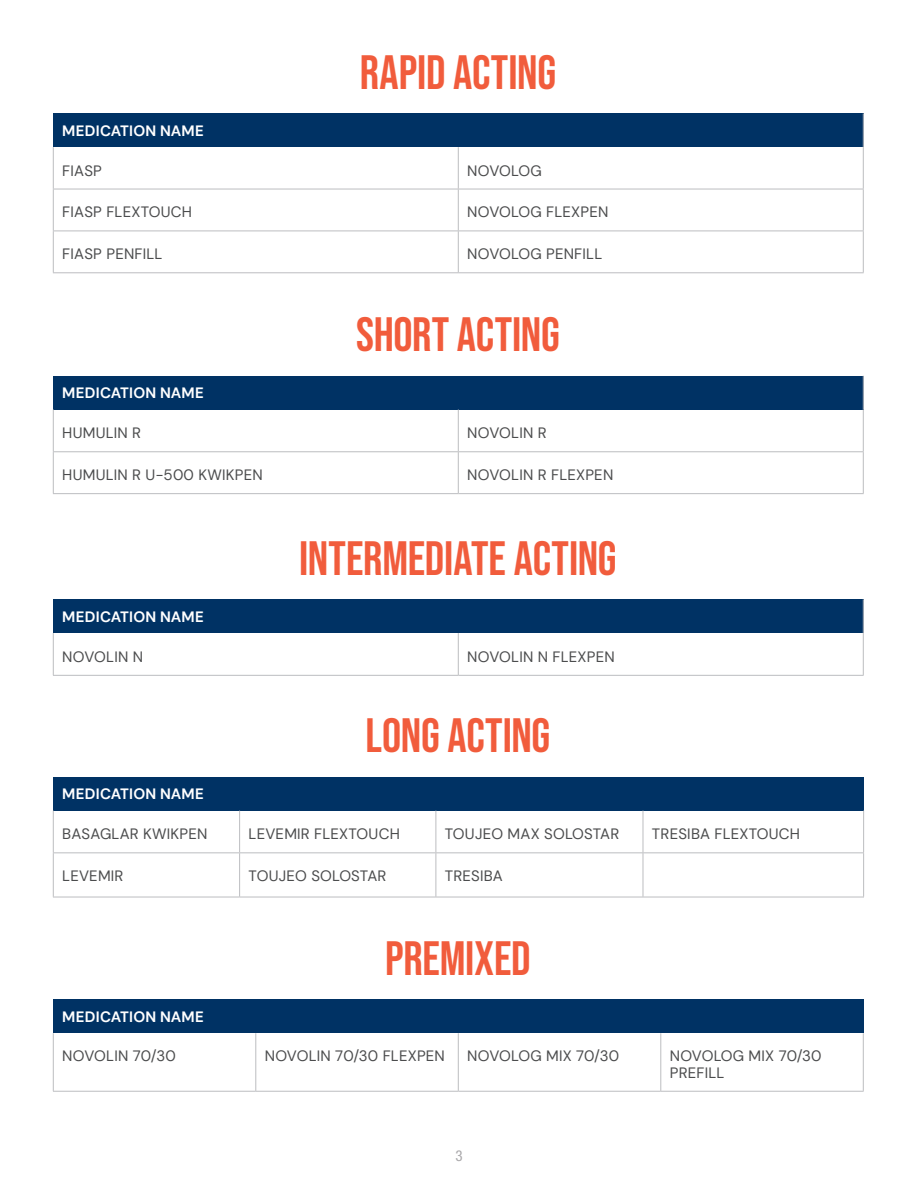
<style>
.page{position:relative;width:918px;height:1188px;background:#fff}
.page>*{position:absolute;margin:0;border:0;box-sizing:border-box;transform-origin:0 0}
.Intro_10_13{font:48px "Bebas Neue";letter-spacing:-.005em;color:#f15c3c}
.TLB_Body_CAPS{font:15px/16.5px "DM Sans";letter-spacing:.015em;color:#4b4c4d}
.TBL_HD_10_12_100W{font:700 15px "DM Sans";letter-spacing:.015em;color:#fff}
.t1{font:condensed 15px "Helvetica Neue LT Std";color:#a9a8aa}
</style>
<div class="page">
<div style="left:53px;top:113px;width:810px;height:34px;background:#003264"></div>
<hr style="left:53px;top:147px;width:1px;height:42px;background:#bcbdc0">
<hr style="left:53px;top:189px;width:1px;height:42px;background:#bcbdc0">
<hr style="left:53px;top:231px;width:1px;height:41px;background:#bcbdc0">
<hr style="left:458px;top:147px;width:1px;height:42px;background:#bcbdc0">
<hr style="left:863px;top:147px;width:1px;height:42px;background:#bcbdc0">
<hr style="left:458px;top:189px;width:1px;height:42px;background:#bcbdc0">
<hr style="left:863px;top:189px;width:1px;height:42px;background:#bcbdc0">
<hr style="left:458px;top:231px;width:1px;height:41px;background:#bcbdc0">
<hr style="left:863px;top:231px;width:1px;height:41px;background:#bcbdc0">
<hr style="left:53px;top:189px;width:405px;height:1px;background:#bcbdc0">
<hr style="left:458px;top:189px;width:406px;height:1px;background:#bcbdc0">
<hr style="left:53px;top:231px;width:405px;height:1px;background:#bcbdc0">
<hr style="left:458px;top:231px;width:406px;height:1px;background:#bcbdc0">
<hr style="left:53px;top:272px;width:405px;height:1px;background:#bcbdc0">
<hr style="left:458px;top:272px;width:406px;height:1px;background:#bcbdc0">
<hr style="left:863px;top:113px;width:1px;height:34px;background:#bcbdc0">
<div style="left:53px;top:777px;width:811px;height:34px;background:#003264"></div>
<hr style="left:53px;top:811px;width:1px;height:41px;background:#bcbdc0">
<hr style="left:53px;top:853px;width:1px;height:44px;background:#bcbdc0">
<hr style="left:239px;top:811px;width:1px;height:41px;background:#bcbdc0">
<hr style="left:436px;top:811px;width:1px;height:41px;background:#bcbdc0">
<hr style="left:643px;top:811px;width:1px;height:41px;background:#bcbdc0">
<hr style="left:863px;top:811px;width:1px;height:41px;background:#bcbdc0">
<hr style="left:239px;top:853px;width:1px;height:44px;background:#bcbdc0">
<hr style="left:436px;top:853px;width:1px;height:44px;background:#bcbdc0">
<hr style="left:643px;top:853px;width:1px;height:44px;background:#bcbdc0">
<hr style="left:863px;top:853px;width:1px;height:44px;background:#bcbdc0">
<hr style="left:53px;top:852px;width:187px;height:1px;background:#bcbdc0">
<hr style="left:240px;top:852px;width:196px;height:1px;background:#bcbdc0">
<hr style="left:436px;top:852px;width:207px;height:1px;background:#bcbdc0">
<hr style="left:643px;top:852px;width:221px;height:1px;background:#bcbdc0">
<hr style="left:53px;top:897px;width:187px;height:1px;background:#bcbdc0">
<hr style="left:240px;top:897px;width:196px;height:1px;background:#bcbdc0">
<hr style="left:436px;top:897px;width:207px;height:1px;background:#bcbdc0">
<hr style="left:643px;top:897px;width:221px;height:1px;background:#bcbdc0">
<div style="left:53px;top:999px;width:810px;height:34px;background:#003264"></div>
<hr style="left:53px;top:1033px;width:1px;height:58px;background:#bcbdc0">
<hr style="left:53px;top:1091px;width:203px;height:1px;background:#bcbdc0">
<hr style="left:255px;top:1033px;width:1px;height:58px;background:#bcbdc0">
<hr style="left:256px;top:1091px;width:202px;height:1px;background:#bcbdc0">
<hr style="left:458px;top:1033px;width:1px;height:58px;background:#bcbdc0">
<hr style="left:458px;top:1091px;width:203px;height:1px;background:#bcbdc0">
<hr style="left:660px;top:1033px;width:1px;height:58px;background:#bcbdc0">
<hr style="left:863px;top:1033px;width:1px;height:58px;background:#bcbdc0">
<hr style="left:661px;top:1091px;width:203px;height:1px;background:#bcbdc0">
<div style="left:53px;top:599px;width:810px;height:34px;background:#003264"></div>
<hr style="left:53px;top:633px;width:1px;height:42px;background:#bcbdc0">
<hr style="left:458px;top:633px;width:1px;height:42px;background:#bcbdc0">
<hr style="left:863px;top:633px;width:1px;height:42px;background:#bcbdc0">
<hr style="left:53px;top:675px;width:405px;height:1px;background:#bcbdc0">
<hr style="left:458px;top:675px;width:406px;height:1px;background:#bcbdc0">
<hr style="left:863px;top:599px;width:1px;height:34px;background:#bcbdc0">
<div style="left:53px;top:376px;width:810px;height:34px;background:#003264"></div>
<hr style="left:53px;top:410px;width:1px;height:41px;background:#bcbdc0">
<hr style="left:53px;top:452px;width:1px;height:41px;background:#bcbdc0">
<hr style="left:458px;top:410px;width:1px;height:41px;background:#bcbdc0">
<hr style="left:863px;top:410px;width:1px;height:41px;background:#bcbdc0">
<hr style="left:458px;top:452px;width:1px;height:41px;background:#bcbdc0">
<hr style="left:863px;top:452px;width:1px;height:41px;background:#bcbdc0">
<hr style="left:53px;top:451px;width:405px;height:1px;background:#bcbdc0">
<hr style="left:458px;top:451px;width:406px;height:1px;background:#bcbdc0">
<hr style="left:53px;top:493px;width:405px;height:1px;background:#bcbdc0">
<hr style="left:458px;top:493px;width:406px;height:1px;background:#bcbdc0">
<hr style="left:863px;top:376px;width:1px;height:34px;background:#bcbdc0">
<p class="Intro_10_13" style="left:360px;top:45px;width:198px">RAPID ACTING</p>
<p class="TBL_HD_10_12_100W" style="left:62px;top:121px;width:143px">MEDICATION NAME</p>
<p class="TLB_Body_CAPS" style="left:62px;top:162px;width:41px">FIASP</p>
<p class="TLB_Body_CAPS" style="left:467px;top:162px;width:76px">NOVOLOG</p>
<p class="TLB_Body_CAPS" style="left:62px;top:204px;width:131px">FIASP FLEXTOUCH</p>
<p class="TLB_Body_CAPS" style="left:467px;top:204px;width:143px">NOVOLOG FLEXPEN</p>
<p class="TLB_Body_CAPS" style="left:62px;top:246px;width:102px">FIASP PENFILL</p>
<p class="TLB_Body_CAPS" style="left:467px;top:246px;width:136px">NOVOLOG PENFILL</p>
<p class="Intro_10_13" style="left:356px;top:307px;width:205px">SHORT ACTING</p>
<p class="TBL_HD_10_12_100W" style="left:62px;top:384px;width:143px">MEDICATION NAME</p>
<p class="TLB_Body_CAPS" style="left:62px;top:425px;width:80px">HUMULIN R</p>
<p class="TLB_Body_CAPS" style="left:467px;top:425px;width:81px">NOVOLIN R</p>
<p class="TLB_Body_CAPS" style="left:62px;top:467px;width:202px">HUMULIN R U-500 KWIKPEN</p>
<p class="TLB_Body_CAPS" style="left:467px;top:467px;width:148px">NOVOLIN R FLEXPEN</p>
<p class="Intro_10_13" style="left:299px;top:531px;width:319px">INTERMEDIATE ACTING</p>
<p class="TBL_HD_10_12_100W" style="left:62px;top:607px;width:143px">MEDICATION NAME</p>
<p class="TLB_Body_CAPS" style="left:62px;top:648px;width:82px">NOVOLIN N</p>
<p class="TLB_Body_CAPS" style="left:467px;top:648px;width:149px">NOVOLIN N FLEXPEN</p>
<p class="Intro_10_13" style="left:365px;top:708px;width:186px">LONG ACTING</p>
<p class="TBL_HD_10_12_100W" style="left:62px;top:785px;width:143px">MEDICATION NAME</p>
<p class="TLB_Body_CAPS" style="left:62px;top:826px;width:147px">BASAGLAR KWIKPEN</p>
<p class="TLB_Body_CAPS" style="left:249px;top:826px;width:153px">LEVEMIR FLEXTOUCH</p>
<p class="TLB_Body_CAPS" style="left:445px;top:826px;width:176px">TOUJEO MAX SOLOSTAR</p>
<p class="TLB_Body_CAPS" style="left:652px;top:826px;width:150px">TRESIBA FLEXTOUCH</p>
<p class="TLB_Body_CAPS" style="left:62px;top:868px;width:63px">LEVEMIR</p>
<p class="TLB_Body_CAPS" style="left:249px;top:868px;width:139px">TOUJEO SOLOSTAR</p>
<p class="TLB_Body_CAPS" style="left:445px;top:868px;width:60px">TRESIBA</p>
<p class="Intro_10_13" style="left:385px;top:931px;width:147px">PREMIXED</p>
<p class="TBL_HD_10_12_100W" style="left:62px;top:1007px;width:143px">MEDICATION NAME</p>
<p class="TLB_Body_CAPS" style="left:62px;top:1048px;width:115px">NOVOLIN 70/30</p>
<p class="TLB_Body_CAPS" style="left:265px;top:1048px;width:182px">NOVOLIN 70/30 FLEXPEN</p>
<p class="TLB_Body_CAPS" style="left:467px;top:1048px;width:153px">NOVOLOG MIX 70/30</p>
<p class="TLB_Body_CAPS" style="left:670px;top:1048px;width:153px">NOVOLOG MIX 70/30<br>PREFILL</p>
<p class="t1" style="left:455px;top:1147px;width:9px">3</p>
</div>
